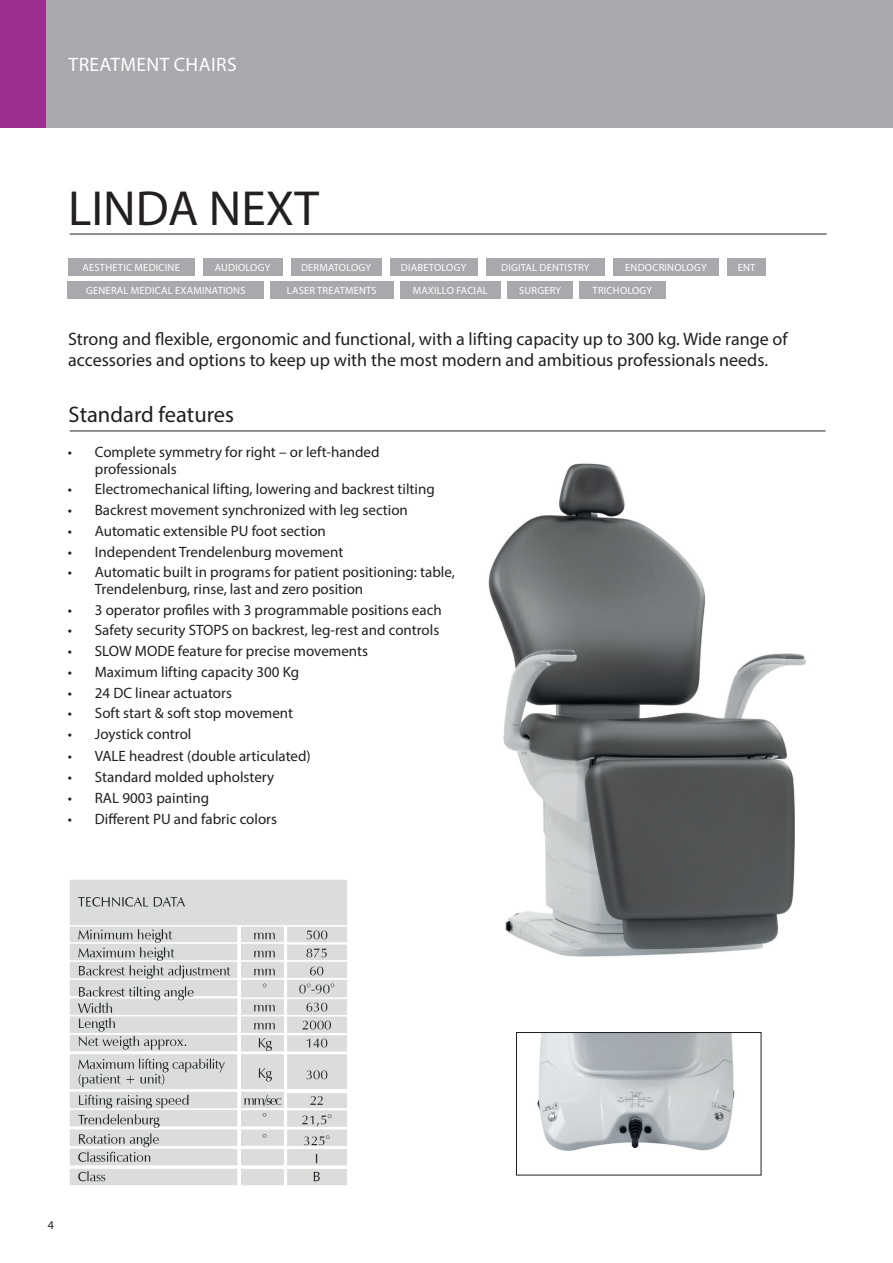
<style>
.page{position:relative;width:893px;height:1263px;background:#fff}
.page>*{position:absolute;margin:0;border:0;box-sizing:border-box;transform-origin:0 0}
.t1{font:49.5px "Myriad Pro";color:#231f20}
.t2{font:22.5px "Myriad Pro";color:#231f20}
.t3{font:19.5px "Myriad Pro";letter-spacing:.02em;color:#fff}
.t4{font:18px/21px "Myriad Pro";color:#231f20}
.t5{font:15px/16.5px "Myriad Pro";color:#231f20}
.t6{font:12px "Myriad Pro";color:#231f20}
.t7{font:10.5px "Myriad Pro";letter-spacing:.02em;color:#fff}
</style>
<div class="page">
<img style="left:488px;top:463px;width:318px;height:494px">
<hr style="left:70px;top:234px;width:757px;height:1px;background:#231f20">
<hr style="left:70px;top:431px;width:756px;height:1px;background:#231f20">
<img style="left:537px;top:1034px;width:198px;height:117px">
<div style="left:516px;top:1032px;width:245px;height:143px;border:1px solid #231f20"></div>
<div style="left:68px;top:258px;width:127px;height:18px;background:#a8a9ad"></div>
<div style="left:486px;top:258px;width:118px;height:18px;background:#a8a9ad"></div>
<div style="left:400px;top:281px;width:101px;height:18px;background:#a8a9ad"></div>
<div style="left:507px;top:281px;width:66px;height:18px;background:#a8a9ad"></div>
<div style="left:270px;top:281px;width:124px;height:18px;background:#a8a9ad"></div>
<div style="left:68px;top:281px;width:196px;height:18px;background:#a8a9ad"></div>
<div style="left:291px;top:258px;width:90px;height:18px;background:#a8a9ad"></div>
<div style="left:579px;top:281px;width:86px;height:18px;background:#a8a9ad"></div>
<div style="left:613px;top:258px;width:106px;height:18px;background:#a8a9ad"></div>
<div style="left:390px;top:258px;width:88px;height:18px;background:#a8a9ad"></div>
<div style="left:727px;top:258px;width:39px;height:18px;background:#a8a9ad"></div>
<div style="left:203px;top:258px;width:80px;height:18px;background:#a8a9ad"></div>
<div style="left:0;top:0;width:893px;height:128px;background:#a8a9ad"></div>
<div style="left:0;top:0;width:46px;height:128px;background:#9c2f8e"></div>
<img style="left:70px;top:880px;width:277px;height:305px">
<h3 class="t3" style="left:69px;top:53px;width:170px">TREATMENT CHAIRS</h3>
<h1 class="t1" style="left:68px;top:178px;width:253px">LINDA NEXT</h1>
<p class="t7" style="left:83px;top:261px;width:99px">AESTHETIC MEDICINE</p>
<p class="t7" style="left:501px;top:261px;width:90px">DIGITAL DENTISTRY</p>
<p class="t7" style="left:86px;top:284px;width:161px">GENERAL MEDICAL EXAMINATIONS</p>
<p class="t7" style="left:287px;top:284px;width:91px">LASER TREATMENTS</p>
<p class="t7" style="left:413px;top:284px;width:77px">MAXILLO FACIAL</p>
<p class="t7" style="left:519px;top:284px;width:44px">SURGERY</p>
<p class="t7" style="left:215px;top:261px;width:57px">AUDIOLOGY</p>
<p class="t7" style="left:401px;top:261px;width:67px">DIABETOLOGY</p>
<p class="t7" style="left:625px;top:261px;width:83px">ENDOCRINOLOGY</p>
<p class="t7" style="left:738px;top:261px;width:19px">ENT</p>
<p class="t7" style="left:301px;top:261px;width:72px">DERMATOLOGY</p>
<p class="t7" style="left:593px;top:284px;width:61px">TRICHOLOGY</p>
<p class="t4" style="left:68px;top:329px;width:721px">Strong and flexible, ergonomic and functional, with a lifting capacity up to 300 kg. Wide range of accessories and options to keep up with the most modern and ambitious professionals needs.</p>
<h2 class="t2" style="left:69px;top:400px;width:167px">Standard features</h2>
<p class="t5" style="left:95px;top:443px;width:286px;text-indent:-27px">• Complete symmetry for right – or left-handed professionals</p>
<p class="t5" style="left:68px;top:481px;width:368px">• Electromechanical lifting, lowering and backrest tilting</p>
<p class="t5" style="left:68px;top:501px;width:342px">• Backrest movement synchronized with leg section</p>
<p class="t5" style="left:68px;top:522px;width:260px">• Automatic extensible PU foot section</p>
<p class="t5" style="left:68px;top:543px;width:277px">• Independent Trendelenburg movement</p>
<p class="t5" style="left:95px;top:564px;width:362px;text-indent:-27px">• Automatic built in programs for patient positioning: table,<br>Trendelenburg, rinse, last and zero position</p>
<p class="t5" style="left:68px;top:601px;width:375px">• 3 operator profiles with 3 programmable positions each</p>
<p class="t5" style="left:68px;top:622px;width:373px">• Safety security STOPS on backrest, leg-rest and controls</p>
<p class="t5" style="left:68px;top:642px;width:302px">• SLOW MODE feature for precise movements</p>
<p class="t5" style="left:68px;top:663px;width:233px">• Maximum lifting capacity 300 Kg</p>
<p class="t5" style="left:68px;top:684px;width:166px">• 24 DC linear actuators</p>
<p class="t5" style="left:68px;top:705px;width:227px">• Soft start &amp; soft stop movement</p>
<p class="t5" style="left:68px;top:725px;width:125px">• Joystick control</p>
<p class="t5" style="left:68px;top:748px;width:244px">• VALE headrest (double articulated)</p>
<p class="t5" style="left:68px;top:768px;width:208px">• Standard molded upholstery</p>
<p class="t5" style="left:68px;top:789px;width:143px">• RAL 9003 painting</p>
<p class="t5" style="left:68px;top:810px;width:211px">• Different PU and fabric colors</p>
<p class="t6" style="left:48px;top:1217px;width:8px">4</p>
</div>
